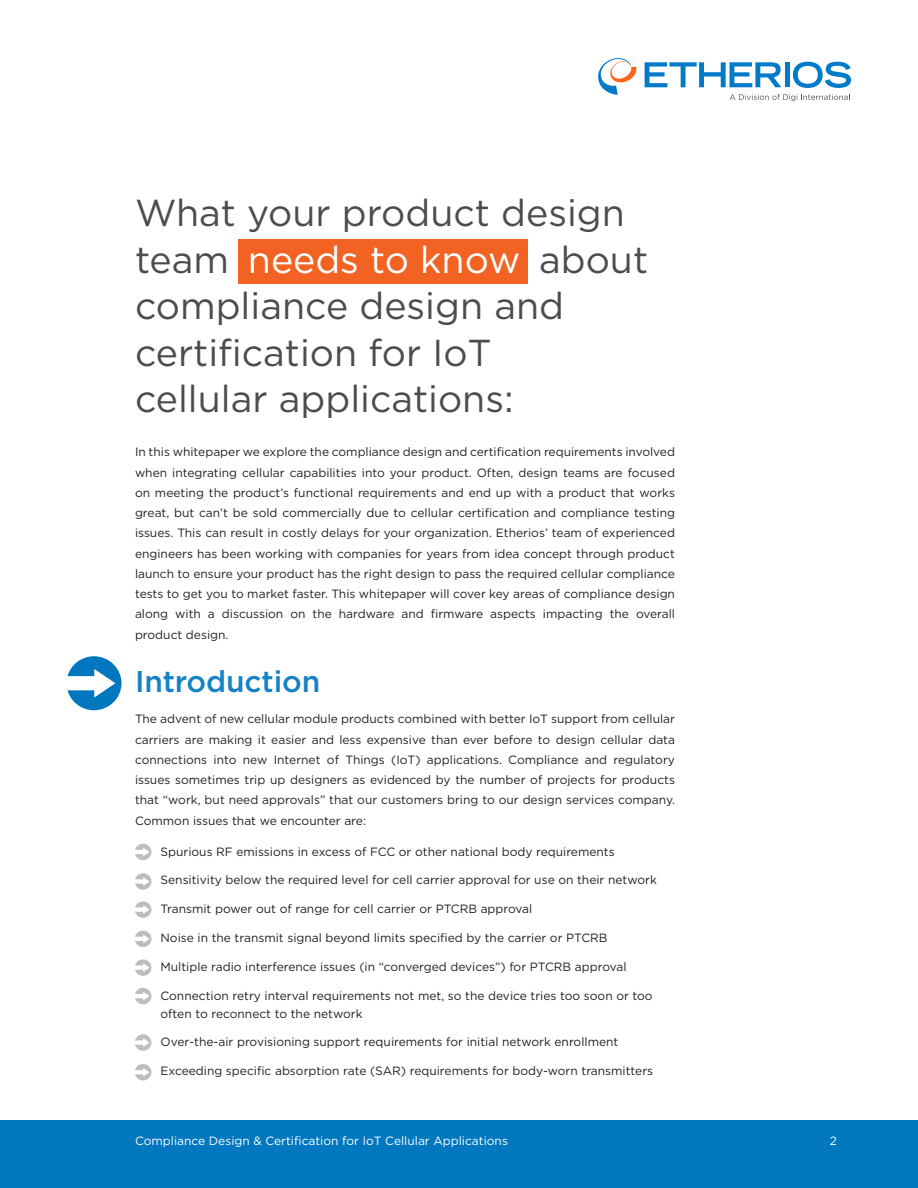
<style>
.page{position:relative;width:918px;height:1188px;background:#fff}
.page>*{position:absolute;margin:0;border:0;box-sizing:border-box;transform-origin:0 0}
.ft_pg_body_copy{font:37.5px/46.5px "Gotham";color:#4b4c4d}
.t1{font:500 30px "Gotham";letter-spacing:-.005em;color:#1582c5}
.t2{font:12px/20.2px "Gotham";color:#231f20;text-align:justify}
.ft_pg_body_copy-2{font:12px "Gotham";color:#fff}
.s1{color:#fff}
</style>
<div class="page">
<div style="left:239px;top:239px;width:289px;height:45px;background:#f26223"></div>
<div style="left:0;top:1120px;width:918px;height:68px;background:#0077bf"></div>
<svg style="left:135px;top:844px;width:16px;height:16px"></svg>
<svg style="left:135px;top:873px;width:16px;height:17px"></svg>
<svg style="left:135px;top:901px;width:16px;height:17px"></svg>
<svg style="left:135px;top:931px;width:16px;height:16px"></svg>
<svg style="left:135px;top:959px;width:16px;height:17px"></svg>
<svg style="left:135px;top:988px;width:16px;height:16px"></svg>
<svg style="left:135px;top:1034px;width:16px;height:17px"></svg>
<svg style="left:135px;top:1064px;width:16px;height:16px"></svg>
<svg style="left:68px;top:656px;width:54px;height:54px"></svg>
<svg style="left:645px;top:62px;width:136px;height:25px"></svg>
<div style="left:785px;top:62px;width:5px;height:25px;background:#007ac9"></div>
<svg style="left:793px;top:62px;width:58px;height:26px"></svg>
<svg style="left:598px;top:58px;width:39px;height:37px"></svg>
<svg style="left:730px;top:94px;width:120px;height:7px"></svg>
<p class="ft_pg_body_copy" style="left:135px;top:189px;width:515px">What your product design team <span class="s1">needs to know</span> about compliance design and certification for IoT<br>cellular applications:</p>
<p class="t2" style="left:135px;top:442px;width:542px">In this whitepaper we explore the compliance design and certification requirements involved when integrating cellular capabilities into your product. Often, design teams are focused on meeting the product’s functional requirements and end up with a product that works great, but can’t be sold commercially due to cellular certification and compliance testing issues. This can result in costly delays for your organization. Etherios’ team of experienced engineers has been working with companies for years from idea concept through product launch to ensure your product has the right design to pass the required cellular compliance tests to get you to market faster. This whitepaper will cover key areas of compliance design along with a discussion on the hardware and firmware aspects impacting the overall product design.</p>
<p class="t1" style="left:135px;top:662px;width:187px">Introduction</p>
<p class="t2" style="left:135px;top:709px;width:542px">The advent of new cellular module products combined with better IoT support from cellular carriers are making it easier and less expensive than ever before to design cellular data connections into new Internet of Things (IoT) applications. Compliance and regulatory issues sometimes trip up designers as evidenced by the number of projects for products that “work, but need approvals” that our customers bring to our design services company.<br>Common issues that we encounter are:</p>
<p class="t2" style="left:160px;top:841px;width:456px">Spurious RF emissions in excess of FCC or other national body requirements</p>
<p class="t2" style="left:160px;top:870px;width:498px">Sensitivity below the required level for cell carrier approval for use on their network</p>
<p class="t2" style="left:160px;top:899px;width:373px">Transmit power out of range for cell carrier or PTCRB approval</p>
<p class="t2" style="left:160px;top:927px;width:449px">Noise in the transmit signal beyond limits specified by the carrier or PTCRB</p>
<p class="t2" style="left:160px;top:956px;width:468px">Multiple radio interference issues (in “converged devices”) for PTCRB approval</p>
<p class="t2" style="left:160px;top:986px;width:494px;line-height:18px">Connection retry interval requirements not met, so the device tries too soon or too often to reconnect to the network</p>
<p class="t2" style="left:160px;top:1032px;width:459px">Over-the-air provisioning support requirements for initial network enrollment</p>
<p class="t2" style="left:160px;top:1061px;width:494px">Exceeding specific absorption rate (SAR) requirements for body-worn transmitters</p>
<p class="ft_pg_body_copy-2" style="left:135px;top:1133px;width:375px">Compliance Design &amp; Certification for IoT Cellular Applications</p>
<p class="ft_pg_body_copy-2" style="left:830px;top:1133px;width:9px">2</p>
</div>
